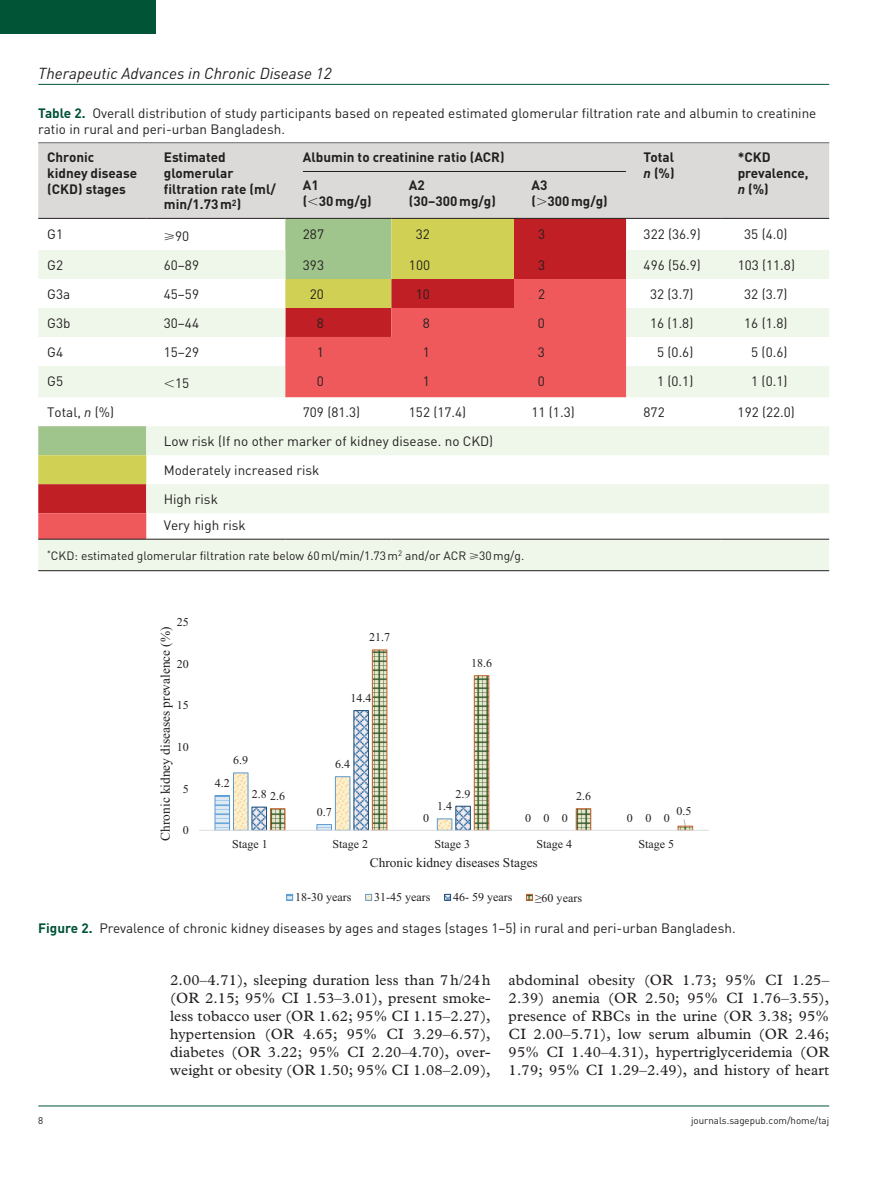
<style>
.page{position:relative;width:893px;height:1191px;background:#fff}
.page>*{position:absolute;margin:0;border:0;box-sizing:border-box;transform-origin:0 0}
.t1{font:italic 15.75px "DIN";color:#231f20}
.t2{font:15px/18px "Plantin Std";letter-spacing:.01em;color:#231f20;text-align:justify}
.t3{font:13.5px/29px "DIN";color:#231f20}
.t4{font:700 13.5px/15.8px "DIN";color:#231f20}
.t5{font:13.35px "Times New Roman";color:#231f20}
.t6{font:12px "Times New Roman";color:#231f20}
.t7{font:12px "DIN";color:#231f20}
.t8{font:9.75px "DIN";color:#231f20}
.s1{font-weight:700;color:#015436}
.s2{font-style:italic}
</style>
<div class="page">
<hr style="left:38px;top:84px;width:791px;height:1px;background:#015436">
<hr style="left:38px;top:1105px;width:791px;height:1px;background:#015436">
<div style="left:0;top:0;width:155px;height:34px;background:#015436"></div>
<div style="left:38px;top:539px;width:791px;height:31px;background:#eff7ea"></div>
<hr style="left:38px;top:570px;width:791px;height:1px;background:#231f20">
<div style="left:38px;top:143px;width:791px;height:75px;background:#dbdad8"></div>
<svg style="left:285px;top:219px;width:341px;height:31px;background:#bb9356"></svg>
<svg style="left:38px;top:250px;width:791px;height:263px;fill:#eff7ea"></svg>
<svg style="left:38px;top:279px;width:588px;height:260px"></svg>
<hr style="left:285px;top:218px;width:106px;height:1px;background:#231f20">
<hr style="left:391px;top:218px;width:123px;height:1px;background:#231f20">
<hr style="left:38px;top:539px;width:108px;height:1px;background:#231f20">
<hr style="left:146px;top:539px;width:139px;height:1px;background:#231f20">
<hr style="left:285px;top:539px;width:106px;height:1px;background:#231f20">
<hr style="left:391px;top:539px;width:123px;height:1px;background:#231f20">
<hr style="left:514px;top:539px;width:112px;height:1px;background:#231f20">
<hr style="left:626px;top:539px;width:94px;height:1px;background:#231f20">
<hr style="left:720px;top:539px;width:109px;height:1px;background:#231f20">
<hr style="left:38px;top:218px;width:108px;height:1px;background:#231f20">
<hr style="left:146px;top:218px;width:139px;height:1px;background:#231f20">
<hr style="left:514px;top:218px;width:112px;height:1px;background:#231f20">
<hr style="left:626px;top:218px;width:94px;height:1px;background:#231f20">
<hr style="left:720px;top:218px;width:109px;height:1px;background:#231f20">
<hr style="left:303px;top:171px;width:323px;height:1px;background:#231f20">
<svg style="left:214px;top:772px;width:53px;height:58px"></svg>
<svg style="left:269px;top:649px;width:425px;height:181px"></svg>
<hr style="left:199px;top:830px;width:510px;height:1px;background:#dcdddf">
<svg style="left:683px;top:818px;width:4px;height:9px"></svg>
<div style="left:286px;top:894px;width:7px;height:7px;border:1px solid #5c9ad3"></div>
<div style="left:365px;top:894px;width:7px;height:7px;border:1px solid #5c9ad3"></div>
<div style="left:444px;top:894px;width:7px;height:7px;border:1px solid #1c4d79"></div>
<div style="left:526px;top:894px;width:7px;height:7px;border:1px solid #c55c27"></div>
<svg style="left:309px;top:197px;width:9px;height:8px"></svg>
<svg style="left:537px;top:197px;width:9px;height:8px"></svg>
<svg style="left:165px;top:380px;width:9px;height:8px"></svg>
<p class="t1" style="left:38px;top:63px;width:295px">Therapeutic Advances in Chronic Disease 12</p>
<p class="t3" style="left:38px;top:105px;width:780px;line-height:15.8px"><span class="s1">Table 2.</span> Overall distribution of study participants based on repeated estimated glomerular filtration rate and albumin to creatinine ratio in rural and peri-urban Bangladesh.</p>
<p class="t4" style="left:47px;top:149px;width:92px">Chronic kidney disease (CKD) stages</p>
<p class="t4" style="left:164px;top:149px;width:113px">Estimated glomerular filtration rate (ml/ min/1.73m<sup>2</sup>)</p>
<p class="t4" style="left:303px;top:149px;width:203px">Albumin to creatinine ratio (ACR)</p>
<p class="t4" style="left:644px;top:149px;width:32px">Total <span class="s2">n</span> (%)</p>
<p class="t4" style="left:738px;top:149px;width:72px">*CKD prevalence,</p>
<p class="t4" style="left:409px;top:176px;width:88px">A2 (30–300mg/g)</p>
<p class="t4" style="left:532px;top:176px;width:78px">A3<br>( 300mg/g)</p>
<p class="t4" style="left:303px;top:176px;width:17px">A1</p>
<p class="t4" style="left:738px;top:180px;width:32px"><span class="s2">n</span> (%)</p>
<p class="t4" style="left:303px;top:192px;width:70px">( 30mg/g)</p>
<p class="t3" style="left:47px;top:219px;width:17px">G1</p>
<p class="t3" style="left:164px;top:221px;width:27px">⩾90</p>
<p class="t3" style="left:303px;top:219px;width:23px">287</p>
<p class="t3" style="left:416px;top:219px;width:16px">32</p>
<p class="t3" style="left:538px;top:219px;width:9px">3</p>
<p class="t3" style="left:644px;top:219px;width:59px">322 (36.9)</p>
<p class="t3" style="left:744px;top:219px;width:45px">35 (4.0)</p>
<p class="t3" style="left:47px;top:250px;width:17px">G2</p>
<p class="t3" style="left:164px;top:250px;width:37px">60–89</p>
<p class="t3" style="left:303px;top:250px;width:23px">393</p>
<p class="t3" style="left:409px;top:250px;width:23px">100</p>
<p class="t3" style="left:538px;top:250px;width:9px">3</p>
<p class="t3" style="left:644px;top:250px;width:59px">496 (56.9)</p>
<p class="t3" style="left:738px;top:250px;width:59px">103 (11.8)</p>
<p class="t3" style="left:47px;top:279px;width:24px">G3a</p>
<p class="t3" style="left:164px;top:279px;width:37px">45–59</p>
<p class="t3" style="left:310px;top:279px;width:16px">20</p>
<p class="t3" style="left:416px;top:279px;width:16px">10</p>
<p class="t3" style="left:538px;top:279px;width:9px">2</p>
<p class="t3" style="left:650px;top:279px;width:45px">32 (3.7)</p>
<p class="t3" style="left:744px;top:279px;width:45px">32 (3.7)</p>
<p class="t3" style="left:47px;top:308px;width:25px">G3b</p>
<p class="t3" style="left:164px;top:308px;width:37px">30–44</p>
<p class="t3" style="left:317px;top:308px;width:9px">8</p>
<p class="t3" style="left:423px;top:308px;width:9px">8</p>
<p class="t3" style="left:538px;top:308px;width:9px">0</p>
<p class="t3" style="left:650px;top:308px;width:45px">16 (1.8)</p>
<p class="t3" style="left:744px;top:308px;width:45px">16 (1.8)</p>
<p class="t3" style="left:47px;top:337px;width:17px">G4</p>
<p class="t3" style="left:164px;top:337px;width:37px">15–29</p>
<p class="t3" style="left:317px;top:337px;width:9px">1</p>
<p class="t3" style="left:423px;top:337px;width:9px">1</p>
<p class="t3" style="left:538px;top:337px;width:9px">3</p>
<p class="t3" style="left:657px;top:337px;width:38px">5 (0.6)</p>
<p class="t3" style="left:751px;top:337px;width:38px">5 (0.6)</p>
<p class="t3" style="left:47px;top:366px;width:17px">G5</p>
<p class="t3" style="left:175px;top:369px;width:16px">15</p>
<p class="t3" style="left:317px;top:366px;width:9px">0</p>
<p class="t3" style="left:423px;top:366px;width:9px">1</p>
<p class="t3" style="left:538px;top:366px;width:9px">0</p>
<p class="t3" style="left:657px;top:366px;width:38px">1 (0.1)</p>
<p class="t3" style="left:751px;top:366px;width:38px">1 (0.1)</p>
<p class="t3" style="left:47px;top:397px;width:68px">Total, <span class="s2">n</span> (%)</p>
<p class="t3" style="left:303px;top:397px;width:59px">709 (81.3)</p>
<p class="t3" style="left:409px;top:397px;width:59px">152 (17.4)</p>
<p class="t3" style="left:531px;top:397px;width:45px">11 (1.3)</p>
<p class="t3" style="left:644px;top:397px;width:23px">872</p>
<p class="t3" style="left:738px;top:397px;width:59px">192 (22.0)</p>
<p class="t3" style="left:164px;top:426px;width:331px">Low risk (If no other marker of kidney disease. no CKD)<br>Moderately increased risk<br>High risk</p>
<p class="t3" style="left:164px;top:510px;width:83px">Very high risk</p>
<p class="t7" style="left:47px;top:548px;width:479px"><sup>*</sup>CKD: estimated glomerular filtration rate below 60ml/min/1.73m<sup>2</sup> and/or ACR ⩾30mg/g.</p>
<p class="t6" style="left:177px;top:615px;width:13px">25</p>
<p class="t5" style="left:158px;top:840px;width:216px;rotate:-90deg">C cinorh yend i k sesaes id p r e v a l e n c e ( % )</p>
<p class="t6" style="left:177px;top:657px;width:13px">20</p>
<p class="t6" style="left:177px;top:698px;width:13px">15</p>
<p class="t6" style="left:177px;top:740px;width:13px">10</p>
<p class="t6" style="left:183px;top:782px;width:7px">5</p>
<p class="t6" style="left:183px;top:823px;width:7px">0</p>
<p class="t6" style="left:369px;top:630px;width:23px">21.7</p>
<p class="t6" style="left:351px;top:691px;width:23px">14.4</p>
<p class="t6" style="left:233px;top:753px;width:17px">6.9</p>
<p class="t6" style="left:335px;top:757px;width:17px">6.4</p>
<p class="t6" style="left:215px;top:776px;width:17px">4.2</p>
<p class="t6" style="left:252px;top:788px;width:17px">2.8</p>
<p class="t6" style="left:270px;top:789px;width:17px">2.6</p>
<p class="t6" style="left:317px;top:805px;width:17px">0.7</p>
<p class="t6" style="left:471px;top:656px;width:23px">18.6</p>
<p class="t6" style="left:456px;top:787px;width:17px">2.9</p>
<p class="t6" style="left:576px;top:789px;width:17px">2.6</p>
<p class="t6" style="left:437px;top:799px;width:17px">1.4</p>
<p class="t6" style="left:677px;top:804px;width:17px">0.5</p>
<p class="t6" style="left:423px;top:811px;width:7px">0</p>
<p class="t6" style="left:525px;top:811px;width:7px">0</p>
<p class="t6" style="left:627px;top:811px;width:7px">0</p>
<p class="t6" style="left:543px;top:811px;width:7px">0</p>
<p class="t6" style="left:645px;top:811px;width:7px">0</p>
<p class="t6" style="left:562px;top:811px;width:7px">0</p>
<p class="t6" style="left:664px;top:811px;width:7px">0</p>
<p class="t6" style="left:232px;top:837px;width:37px">Stage 1</p>
<p class="t6" style="left:333px;top:837px;width:37px">Stage 2</p>
<p class="t6" style="left:434px;top:837px;width:37px">Stage 3</p>
<p class="t6" style="left:536px;top:837px;width:37px">Stage 4</p>
<p class="t6" style="left:638px;top:837px;width:37px">Stage 5</p>
<p class="t5" style="left:370px;top:855px;width:169px">Chronic kidney diseases Stages</p>
<p class="t6" style="left:295px;top:890px;width:58px">18-30 years</p>
<p class="t6" style="left:374px;top:890px;width:58px">31-45 years</p>
<p class="t6" style="left:453px;top:890px;width:61px">46- 59 years</p>
<p class="t6" style="left:535px;top:891px;width:49px">≥60 years</p>
<p class="t3" style="left:38px;top:913px;width:699px"><span class="s1">Figure 2.</span> Prevalence of chronic kidney diseases by ages and stages (stages 1–5) in rural and peri-urban Bangladesh.</p>
<p class="t2" style="left:170px;top:971px;width:322px">2.00–4.71), sleeping duration less than 7 h/24 h (OR 2.15; 95% CI 1.53–3.01), present smoke&shy;less tobacco user (OR 1.62; 95% CI 1.15–2.27), hypertension (OR 4.65; 95% CI 3.29–6.57), diabetes (OR 3.22; 95% CI 2.20–4.70), over&shy;weight or obesity (OR 1.50; 95% CI 1.08–2.09),</p>
<p class="t2" style="left:509px;top:971px;width:322px">abdominal obesity (OR 1.73; 95% CI 1.25– 2.39) anemia (OR 2.50; 95% CI 1.76–3.55), presence of RBCs in the urine (OR 3.38; 95% CI 2.00–5.71), low serum albumin (OR 2.46; 95% CI 1.40–4.31), hypertriglyceridemia (OR 1.79; 95% CI 1.29–2.49), and history of heart</p>
<p class="t8" style="left:38px;top:1114px;width:7px">8</p>
<p class="t8" style="left:691px;top:1114px;width:140px">journals.sagepub.com/home/taj</p>
</div>
